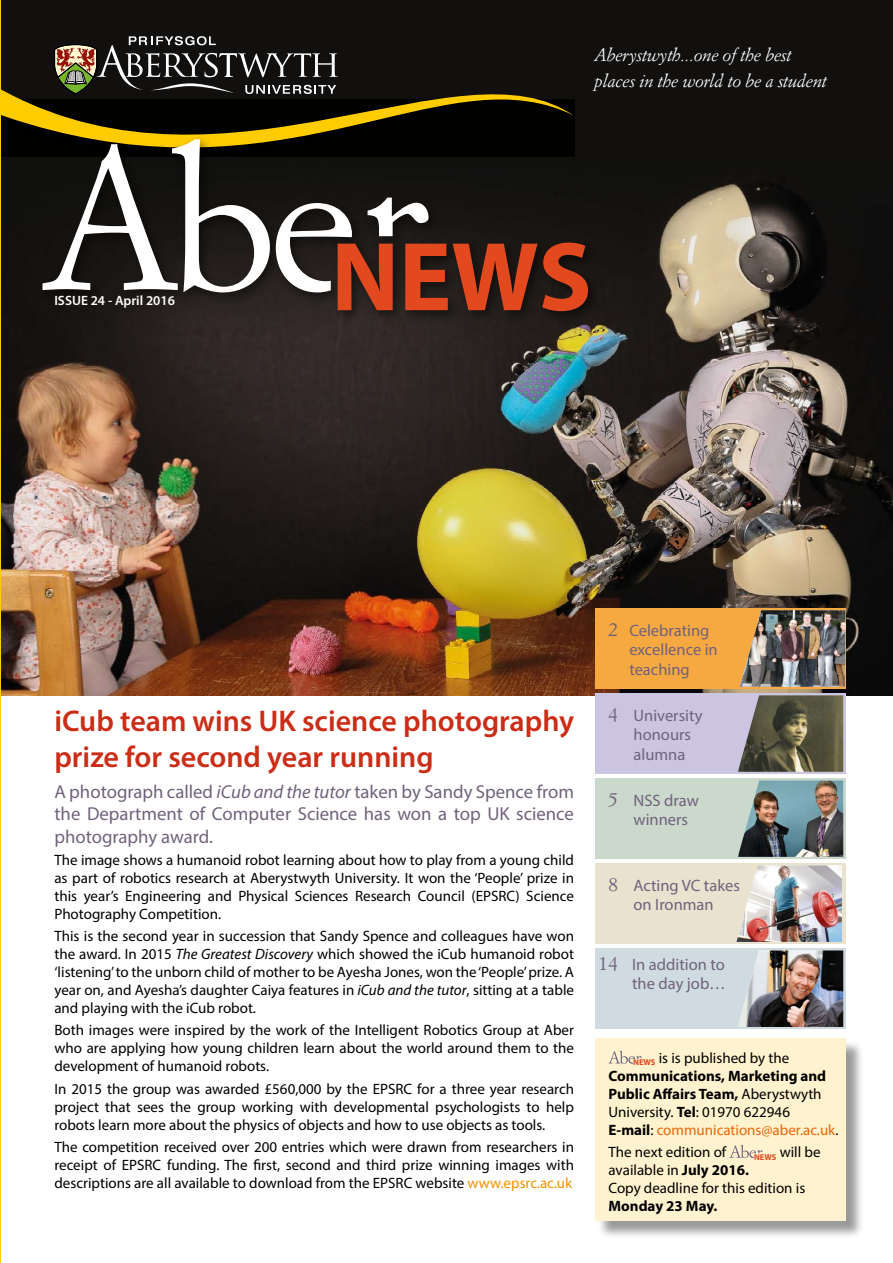
<style>
.page{position:relative;width:893px;height:1263px;background:#fff}
.page>*{position:absolute;margin:0;border:0;box-sizing:border-box;transform-origin:0 0}
.t1{font:700 98.7px "Myriad Pro";color:#e2491f}
.t2{font:600 30px/36px "Myriad Pro";color:#cb2d17}
.t3{font:18.75px/22.5px "Myriad Pro";color:#70627c;text-align:justify}
.t4{font:italic 18px/25.5px "Italian Garamond BT";color:#fff}
.t5{font:16.5px/19.5px "Myriad Pro";color:#70627c}
.t6{font:15px/18px "Myriad Pro";color:#000;text-align:justify}
.t7{font:700 15px "Myriad Pro";color:#000}
.t8{font:600 13.5px "Myriad Pro";color:#fff}
.s1{font-family:"Italian Garamond BT";font-size:19.5px}
.s2{font-style:italic}
.s3{color:#f39200}
.s4{font-weight:700}
.s5{color:#ec6608}
</style>
<div class="page">
<img style="left:1px;top:162px;width:892px;height:533px">
<div style="left:0;top:0;width:893px;height:162px;background:#11100f"></div>
<div style="left:597px;top:1040px;width:268px;height:199px;background:#000;opacity:.4"></div>
<div style="left:595px;top:1037px;width:251px;height:183px;background:#fff2ce"></div>
<svg style="left:608px;top:1050px;width:34px;height:14px"></svg>
<svg style="left:729px;top:1145px;width:33px;height:13px"></svg>
<div style="left:595px;top:608px;width:251px;height:81px;background:#f7a941"></div>
<div style="left:595px;top:693px;width:251px;height:81px;background:#cbc5e1"></div>
<div style="left:595px;top:948px;width:251px;height:81px;background:#d0dbe1"></div>
<img style="left:738px;top:950px;width:105px;height:77px">
<div style="left:595px;top:863px;width:251px;height:81px;background:#e8e2cf"></div>
<img style="left:740px;top:610px;width:105px;height:77px">
<div style="left:595px;top:778px;width:251px;height:81px;background:#cbd8cc"></div>
<img style="left:738px;top:780px;width:105px;height:77px">
<img style="left:738px;top:695px;width:105px;height:77px">
<img style="left:736px;top:865px;width:106px;height:77px">
<hr style="left:0;top:0;width:1px;height:1263px;background:#fc0">
<div style="left:38px;top:135px;width:563px;height:189px;background:#000;opacity:.49"></div>
<svg style="left:1px;top:36px;width:573px;height:256px"></svg>
<p class="t8" style="left:54px;top:292px;width:122px">ISSUE 24 - April 2016</p>
<p class="t4" style="left:595px;top:42px;width:234px">Aberystwyth...one of the best places in the world to be a student</p>
<h1 class="t1" style="left:331px;top:213px;width:262px">NEWS</h1>
<p class="t5" style="left:629px;top:620px;width:90px;text-indent:-21px"><span class="s1">2</span> Celebrating excellence in teaching</p>
<h2 class="t2" style="left:54px;top:702px;width:521px">iCub team wins UK science photography prize for second year running</h2>
<p class="t3" style="left:54px;top:780px;width:521px">A photograph called <span class="s2">iCub and the tutor</span> taken by Sandy Spence from the Department of Computer Science has won a top UK science photography award.</p>
<p class="t6" style="left:54px;top:850px;width:521px">The image shows a humanoid robot learning about how to play from a young child as part of robotics research at Aberystwyth University. It won the ‘People’ prize in this year’s Engineering and Physical Sciences Research Council (EPSRC) Science Photography Competition.</p>
<p class="t6" style="left:54px;top:927px;width:521px">This is the second year in succession that Sandy Spence and colleagues have won the award. In 2015 <span class="s2">The Greatest Discovery</span> which showed the iCub humanoid robot ‘listening’ to the unborn child of mother to be Ayesha Jones, won the ‘People’ prize. A year on, and Ayesha’s daughter Caiya features in <span class="s2">iCub and the tutor</span>, sitting at a table and playing with the iCub robot.</p>
<p class="t6" style="left:54px;top:1021px;width:521px">Both images were inspired by the work of the Intelligent Robotics Group at Aber who are applying how young children learn about the world around them to the development of humanoid robots.</p>
<p class="t6" style="left:54px;top:1079px;width:521px">In 2015 the group was awarded £560,000 by the EPSRC for a three year research project that sees the group working with developmental psychologists to help robots learn more about the physics of objects and how to use objects as tools.</p>
<p class="t6" style="left:54px;top:1137px;width:521px">The competition received over 200 entries which were drawn from researchers in receipt of EPSRC funding. The first, second and third prize winning images with descriptions are all available to download from the EPSRC website <span class="s3">www.epsrc.ac.uk</span></p>
<p class="t5" style="left:634px;top:705px;width:70px;text-indent:-26px"><span class="s1">4</span> University honours alumna</p>
<p class="t5" style="left:634px;top:790px;width:67px;text-indent:-26px"><span class="s1">5</span> NSS draw winners</p>
<p class="t5" style="left:608px;top:875px;width:133px;text-align:center"><span class="s1">8</span> Acting VC takes on Ironman</p>
<p class="t5" style="left:598px;top:954px;width:129px;text-align:right"><span class="s1">14</span> In addition to the day job…</p>
<p class="t6" style="left:608px;top:1048px;width:232px;text-align:left;text-indent:25px"><sub>NEWS</sub> is is published by the<br><span class="s4">Communications, Marketing and<br>Public Affairs Team,</span> Aberystwyth<br>University. <span class="s4">Tel</span>: 01970 622946<br><span class="s4">E-mail</span>: <span class="s5">communications@aber.ac.uk</span>.</p>
<p class="t6" style="left:608px;top:1143px;width:119px">The next edition of</p>
<p class="t6" style="left:754px;top:1143px;width:68px"><sub>NEWS</sub> will be</p>
<p class="t6" style="left:608px;top:1161px;width:198px">available in <span class="s4">July 2016.<br></span>Copy deadline for this edition is</p>
<p class="t7" style="left:608px;top:1196px;width:110px">Monday 23 May.</p>
</div>
